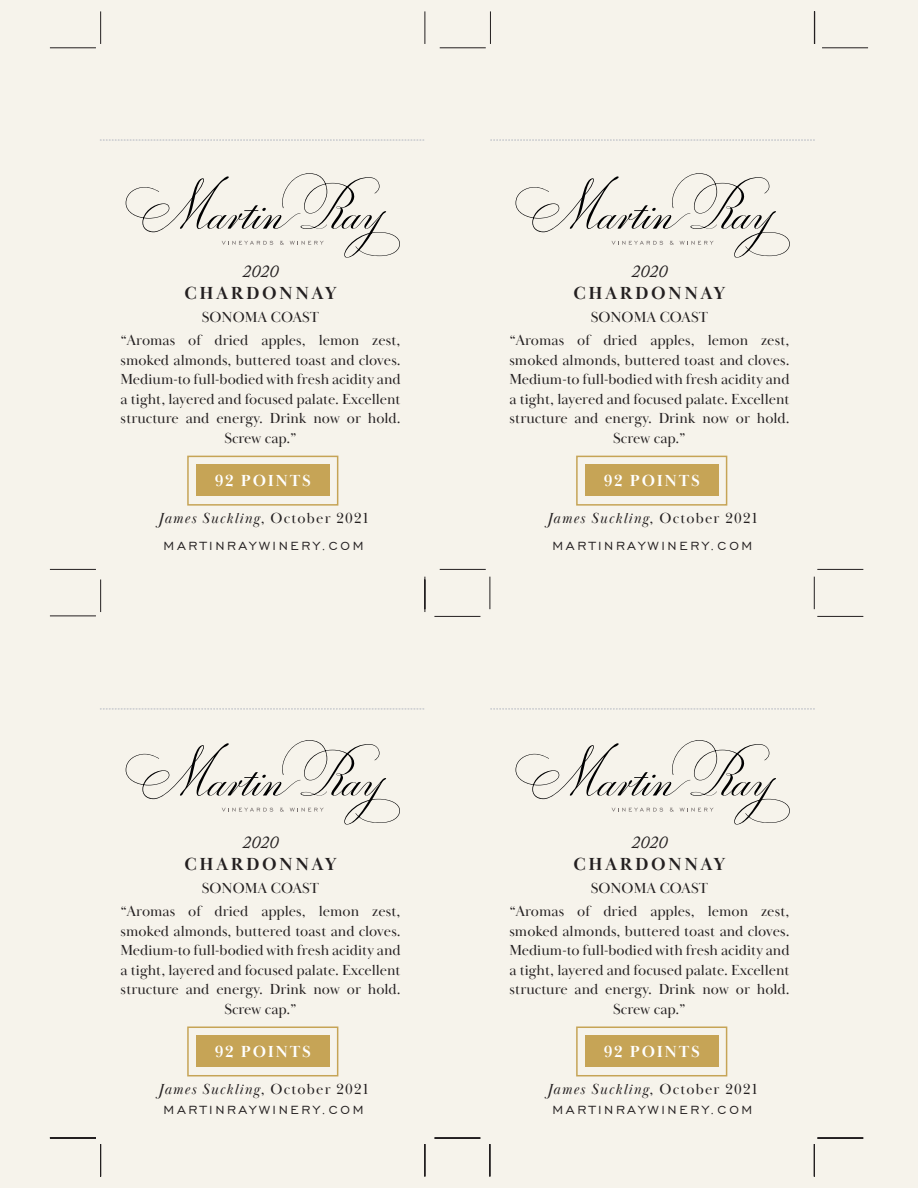
<style>
.page{position:relative;width:918px;height:1188px;background:#f6f3eb}
.page>*{position:absolute;margin:0;border:0;box-sizing:border-box;transform-origin:0 0}
.t1{font:700 18px "Baskerville Display PT";letter-spacing:.14em;color:#231f20}
.t2{font:italic 18px "Adobe Caslon Pro";color:#231f20}
.t3{font:700 16.5px "Baskerville Display PT";letter-spacing:.1em;color:#fff}
.t4{font:15px/19.5px "Baskerville Display PT";color:#231f20;text-align:center}
.t5{font:italic 15px "Baskerville Display PT";letter-spacing:.08em;color:#231f20}
.t6{font:15px "Engravers Gothic BT";letter-spacing:.18em;color:#231f20}
.s1{font-style:normal}
</style>
<div class="page">
<svg style="left:490px;top:140px;width:325px;height:1px"></svg>
<svg style="left:100px;top:140px;width:324px;height:1px"></svg>
<svg style="left:490px;top:708px;width:325px;height:2px"></svg>
<svg style="left:100px;top:708px;width:324px;height:2px"></svg>
<hr style="left:425px;top:577px;width:1px;height:32px;background:#231f20">
<hr style="left:817px;top:616px;width:46px;height:1px;background:#231f20">
<hr style="left:490px;top:577px;width:1px;height:32px;background:#231f20">
<hr style="left:814px;top:577px;width:1px;height:32px;background:#231f20">
<hr style="left:425px;top:11px;width:1px;height:33px;background:#231f20">
<hr style="left:100px;top:11px;width:1px;height:33px;background:#231f20">
<hr style="left:50px;top:48px;width:46px;height:1px;background:#231f20">
<hr style="left:50px;top:569px;width:46px;height:1px;background:#231f20">
<hr style="left:425px;top:580px;width:1px;height:32px;background:#231f20">
<hr style="left:100px;top:580px;width:1px;height:32px;background:#231f20">
<hr style="left:50px;top:616px;width:46px;height:1px;background:#231f20">
<hr style="left:50px;top:1137px;width:46px;height:1px;background:#231f20">
<hr style="left:490px;top:11px;width:1px;height:33px;background:#231f20">
<hr style="left:440px;top:48px;width:46px;height:1px;background:#231f20">
<hr style="left:440px;top:569px;width:46px;height:1px;background:#231f20">
<hr style="left:817px;top:569px;width:46px;height:1px;background:#231f20">
<hr style="left:434px;top:616px;width:46px;height:1px;background:#231f20">
<hr style="left:814px;top:11px;width:1px;height:33px;background:#231f20">
<hr style="left:822px;top:48px;width:46px;height:1px;background:#231f20">
<hr style="left:50px;top:1138px;width:46px;height:1px;background:#231f20">
<hr style="left:100px;top:1144px;width:1px;height:33px;background:#231f20">
<hr style="left:425px;top:1144px;width:1px;height:33px;background:#231f20">
<hr style="left:490px;top:1144px;width:1px;height:33px;background:#231f20">
<hr style="left:814px;top:1144px;width:1px;height:33px;background:#231f20">
<hr style="left:817px;top:1138px;width:46px;height:1px;background:#231f20">
<hr style="left:434px;top:1138px;width:46px;height:1px;background:#231f20">
<svg style="left:126px;top:740px;width:274px;height:85px"></svg>
<svg style="left:126px;top:173px;width:274px;height:85px"></svg>
<svg style="left:516px;top:740px;width:274px;height:85px"></svg>
<svg style="left:516px;top:173px;width:274px;height:85px"></svg>
<div style="left:196px;top:465px;width:134px;height:31px;background:#c6a456"></div>
<div style="left:187px;top:456px;width:151px;height:50px;border:2px solid #c6a456"></div>
<div style="left:585px;top:465px;width:134px;height:31px;background:#c6a456"></div>
<div style="left:576px;top:456px;width:151px;height:50px;border:2px solid #c6a456"></div>
<div style="left:196px;top:1035px;width:134px;height:32px;background:#c6a456"></div>
<div style="left:187px;top:1027px;width:151px;height:49px;border:2px solid #c6a456"></div>
<div style="left:585px;top:1035px;width:134px;height:32px;background:#c6a456"></div>
<div style="left:576px;top:1027px;width:151px;height:49px;border:2px solid #c6a456"></div>
<p class="t2" style="left:243px;top:260px;width:37px">2020</p>
<p class="t1" style="left:185px;top:283px;width:154px">CHARDONNAY</p>
<p class="t4" style="left:121px;top:306px;width:282px;line-height:23.4px">SONOMA COAST<br>“Aromas of dried apples, lemon zest,</p>
<p class="t4" style="left:121px;top:350px;width:282px">smoked almonds, buttered toast and cloves.<br>Medium-to full-bodied with fresh acidity and a tight, layered and focused palate. Excellent structure and energy. Drink now or hold.<br>Screw cap.”</p>
<p class="t3" style="left:215px;top:471px;width:97px">92 POINTS</p>
<p class="t5" style="left:159px;top:510px;width:211px">James Suckling<span class="s1">, October 2021</span></p>
<p class="t6" style="left:164px;top:537px;width:201px">MARTINRAYWINERY.COM</p>
<p class="t2" style="left:632px;top:260px;width:37px">2020</p>
<p class="t1" style="left:573px;top:283px;width:154px">CHARDONNAY</p>
<p class="t4" style="left:510px;top:306px;width:282px;line-height:23.4px">SONOMA COAST<br>“Aromas of dried apples, lemon zest,</p>
<p class="t4" style="left:510px;top:350px;width:282px">smoked almonds, buttered toast and cloves.<br>Medium-to full-bodied with fresh acidity and a tight, layered and focused palate. Excellent structure and energy. Drink now or hold.<br>Screw cap.”</p>
<p class="t3" style="left:604px;top:471px;width:97px">92 POINTS</p>
<p class="t5" style="left:548px;top:510px;width:211px">James Suckling<span class="s1">, October 2021</span></p>
<p class="t6" style="left:553px;top:537px;width:201px">MARTINRAYWINERY.COM</p>
<p class="t2" style="left:243px;top:831px;width:37px">2020</p>
<p class="t1" style="left:185px;top:854px;width:154px">CHARDONNAY</p>
<p class="t4" style="left:121px;top:877px;width:282px;line-height:23.4px">SONOMA COAST<br>“Aromas of dried apples, lemon zest,</p>
<p class="t4" style="left:121px;top:921px;width:282px">smoked almonds, buttered toast and cloves.<br>Medium-to full-bodied with fresh acidity and a tight, layered and focused palate. Excellent structure and energy. Drink now or hold.<br>Screw cap.”</p>
<p class="t3" style="left:215px;top:1042px;width:97px">92 POINTS</p>
<p class="t5" style="left:159px;top:1081px;width:211px">James Suckling<span class="s1">, October 2021</span></p>
<p class="t6" style="left:164px;top:1102px;width:201px">MARTINRAYWINERY.COM</p>
<p class="t2" style="left:632px;top:831px;width:37px">2020</p>
<p class="t1" style="left:573px;top:854px;width:154px">CHARDONNAY</p>
<p class="t4" style="left:510px;top:877px;width:282px;line-height:23.4px">SONOMA COAST<br>“Aromas of dried apples, lemon zest,</p>
<p class="t4" style="left:510px;top:921px;width:282px">smoked almonds, buttered toast and cloves.<br>Medium-to full-bodied with fresh acidity and a tight, layered and focused palate. Excellent structure and energy. Drink now or hold.<br>Screw cap.”</p>
<p class="t3" style="left:604px;top:1042px;width:97px">92 POINTS</p>
<p class="t5" style="left:548px;top:1081px;width:211px">James Suckling<span class="s1">, October 2021</span></p>
<p class="t6" style="left:553px;top:1102px;width:201px">MARTINRAYWINERY.COM</p>
</div>
